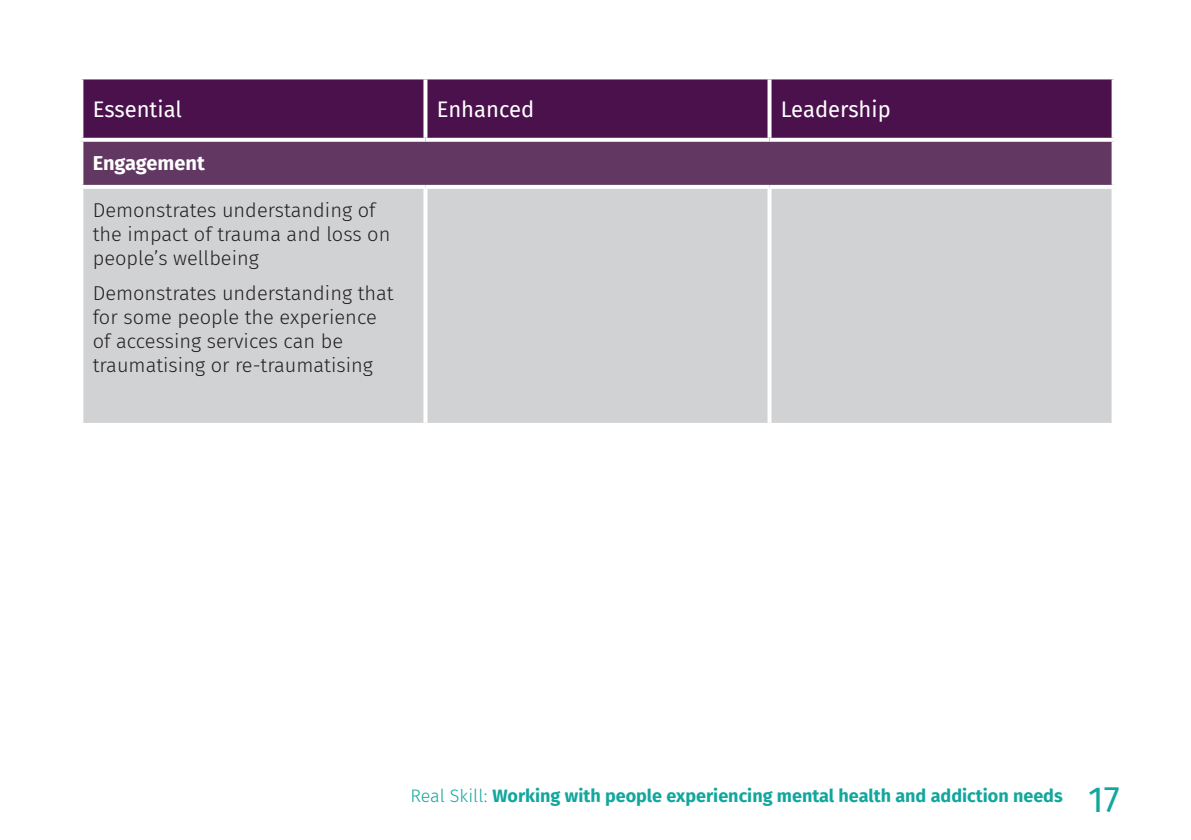
<style>
.page{position:relative;width:1191px;height:840px;background:#fff}
.page>*{position:absolute;margin:0;border:0;box-sizing:border-box;transform-origin:0 0}
.t1{font:36px "Fira Sans";color:#12a79d}
.LGR_table_title{font:22px "Fira Sans";color:#fff}
.t2{font:300 20px/24px "Fira Sans";color:#231f20}
.t3{font:700 20px "Fira Sans";color:#fff}
.t4{font:700 18px "Fira Sans";color:#12a79d}
.s1{font-weight:300}
</style>
<div class="page">
<div style="left:83px;top:79px;width:1028px;height:59px;background:#4a114c"></div>
<div style="left:81px;top:140px;width:1032px;height:47px;background:#623863"></div>
<div style="left:83px;top:189px;width:1028px;height:233px;background:#d1d2d4"></div>
<svg style="left:83px;top:422px;width:341px;height:1px"></svg>
<svg style="left:423px;top:189px;width:4px;height:233px"></svg>
<svg style="left:425px;top:422px;width:343px;height:3px"></svg>
<svg style="left:767px;top:189px;width:4px;height:233px"></svg>
<svg style="left:1111px;top:189px;width:1px;height:233px"></svg>
<svg style="left:769px;top:422px;width:343px;height:3px"></svg>
<svg style="left:81px;top:140px;width:344px;height:2px"></svg>
<hr style="left:79px;top:142px;width:4px;height:43px;background:#fff">
<hr style="left:79px;top:185px;width:346px;height:4px;background:#fff">
<svg style="left:425px;top:138px;width:344px;height:4px"></svg>
<hr style="left:425px;top:185px;width:344px;height:4px;background:#fff">
<svg style="left:769px;top:138px;width:345px;height:4px"></svg>
<svg style="left:1111px;top:142px;width:3px;height:43px"></svg>
<hr style="left:769px;top:185px;width:346px;height:4px;background:#fff">
<svg style="left:423px;top:79px;width:4px;height:59px"></svg>
<svg style="left:767px;top:79px;width:4px;height:59px"></svg>
<svg style="left:1111px;top:79px;width:3px;height:59px"></svg>
<p class="LGR_table_title" style="left:93px;top:93px;width:91px">Essential</p>
<p class="LGR_table_title" style="left:437px;top:93px;width:99px">Enhanced</p>
<p class="LGR_table_title" style="left:781px;top:93px;width:111px">Leadership</p>
<p class="t3" style="left:93px;top:146px;width:114px">Engagement</p>
<p class="t2" style="left:93px;top:198px;width:299px">Demonstrates understanding of the impact of trauma and loss on people’s wellbeing</p>
<p class="t2" style="left:93px;top:281px;width:302px">Demonstrates understanding that for some people the experience of accessing services can be traumatising or re-traumatising</p>
<p class="t4" style="left:410px;top:779px;width:654px"><span class="s1">Real Skill:</span> Working with people experiencing mental health and addiction needs</p>
<h1 class="t1" style="left:1088px;top:771px;width:33px">17</h1>
</div>
